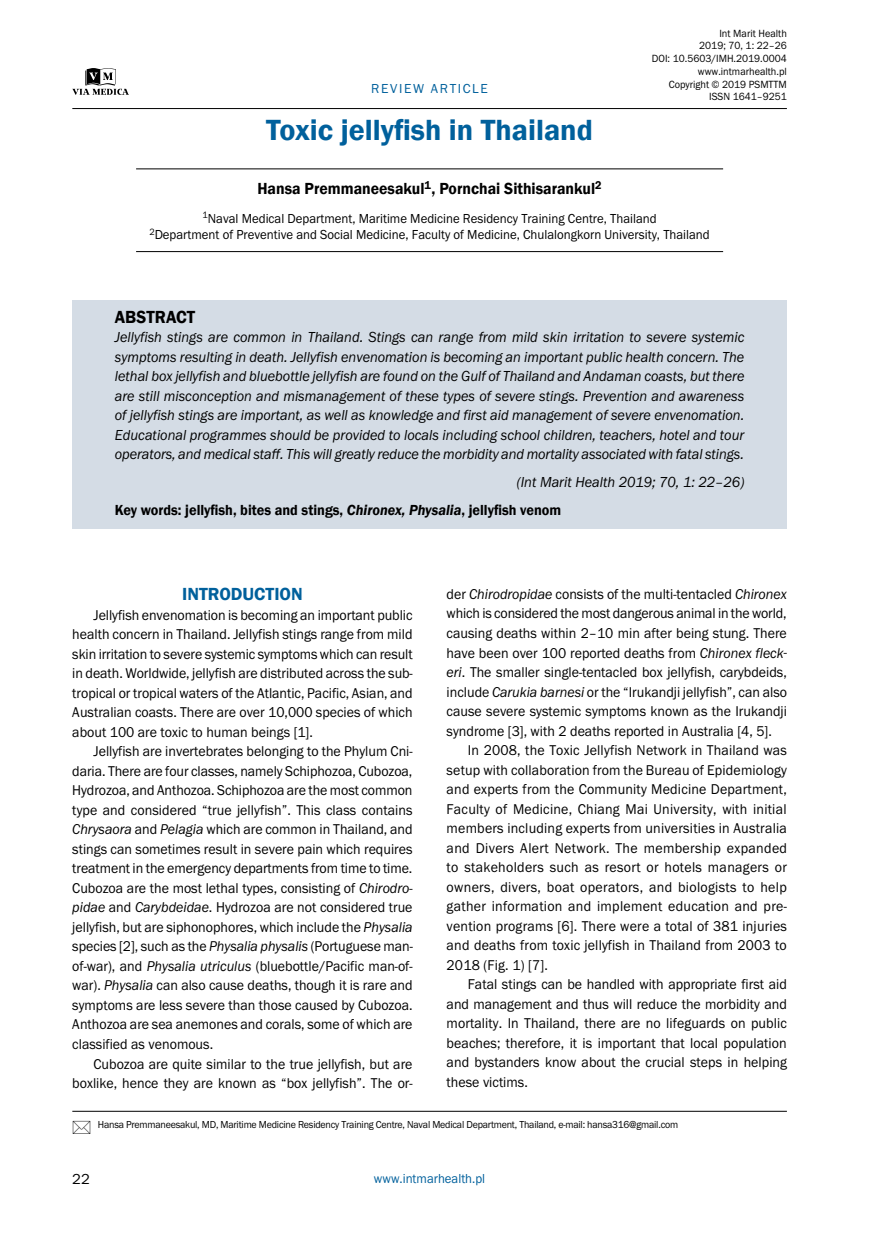
<style>
.page{position:relative;width:872px;height:1234px;background:#fff}
.page>*{position:absolute;margin:0;border:0;box-sizing:border-box;transform-origin:0 0}
.t1{font:600 30px "Franklin Gothic";color:#00609c}
.t2{font:600 18px "Franklin Gothic";color:#00609c}
.t3{font:600 18px "Franklin Gothic";color:#000;scale:.95 1}
.t4{font:600 16.5px "Franklin Gothic";color:#000;scale:.95 1}
.t5{font:italic 15px/19.5px "Franklin Got Itc TEE";letter-spacing:-.005em;color:#000;text-align:justify;scale:.95 1}
.t6{font:600 15px "Franklin Gothic";color:#000;scale:.95 1}
.t7{font:15px "Franklin Got Itc TEE";color:#000}
.t8{font:14.7px/19.5px "Franklin Got Itc TEE";color:#000;text-align:justify;scale:.95 1}
.t9{font:13.5px/16.2px "Franklin Got Itc TEE";color:#000;text-align:center;scale:.95 1}
.t10{font:13.5px "Franklin Got Itc TEE";color:#00609c;scale:.95 1}
.t11{font:13.5px "Franklin Got Itc TEE";letter-spacing:.12em;color:#00609c}
.t12{font:10.8px/12.8px "Franklin Got Itc TEE";color:#000;text-align:right;scale:.95 1}
.t13{font:10.5px "Franklin Got Itc TEE";letter-spacing:-.02em;color:#000;scale:.95 1}
.s1{font-style:italic}
</style>
<div class="page">
<hr style="left:72px;top:108px;width:715px;height:1px;background:#000">
<svg style="left:72px;top:68px;width:57px;height:27px"></svg>
<hr style="left:72px;top:1110px;width:715px;height:1px;background:#000">
<div style="left:72px;top:300px;width:715px;height:229px;background:#d4dce5"></div>
<hr style="left:136px;top:168px;width:587px;height:1px;background:#000">
<hr style="left:136px;top:251px;width:587px;height:1px;background:#000">
<p class="t11" style="left:371px;top:81px;width:117px">revi ew ARTICLE</p>
<p class="t12" style="left:652px;top:27px;width:144px">Int Marit Health<br>2019; 70, 1: 22–26<br>DOI: 10.5603/IMH.2019.0004 www.intmarhealth.pl<br>Copyright © 2019 PSMTTM<br>ISSN 1641–9251</p>
<h1 class="t1" style="left:266px;top:112px;width:328px">Toxic jellyfish in Thailand</h1>
<p class="t4" style="left:257px;top:178px;width:364px">Hansa Premmaneesakul<sup>1</sup>, Pornchai Sithisarankul<sup>2</sup></p>
<p class="t9" style="left:149px;top:210px;width:591px"><sup>1</sup>Naval Medical Department, Maritime Medicine Residency Training Centre, Thailand<br><sup>2</sup>Department of Preventive and Social Medicine, Faculty of Medicine, Chulalongkorn University, Thailand</p>
<p class="t3" style="left:115px;top:305px;width:84px">Abstract</p>
<p class="t5" style="left:115px;top:327px;width:664px">Jellyfish stings are common in Thailand. Stings can range from mild skin irritation to severe systemic symptoms resulting in death. Jellyfish envenomation is becoming an important public health concern. The lethal box jellyfish and bluebottle jellyfish are found on the Gulf of Thailand and Andaman coasts, but there are still misconception and mismanagement of these types of severe stings. Prevention and awareness of jellyfish stings are important, as well as knowledge and first aid management of severe envenomation.<br>Educational programmes should be provided to locals including school children, teachers, hotel and tour operators, and medical staff. This will greatly reduce the morbidity and mortality associated with fatal stings.</p>
<p class="t5" style="left:517px;top:472px;width:241px">(Int Marit Health 2019; 70, 1: 22–26)</p>
<p class="t6" style="left:115px;top:500px;width:471px">Key words: jellyfish, bites and stings, <span class="s1">Chironex, Physalia</span>, jellyfish venom</p>
<p class="t2" style="left:182px;top:583px;width:122px">INTRODUCTION</p>
<p class="t8" style="left:72px;top:605px;width:360px;text-indent:21px">Jellyfish envenomation is becoming an important public health concern in Thailand. Jellyfish stings range from mild skin irritation to severe systemic symptoms which can result in death. Worldwide, jellyfish are distributed across the sub&shy;tropical or tropical waters of the Atlantic, Pacific, Asian, and Australian coasts. There are over 10,000 species of which about 100 are toxic to human beings [1].</p>
<p class="t8" style="left:72px;top:741px;width:360px;text-indent:21px">Jellyfish are invertebrates belonging to the Phylum Cni&shy;daria. There are four classes, namely Schiphozoa, Cubozoa, Hydrozoa, and Anthozoa. Schiphozoa are the most common type and considered “true jellyfish”. This class contains <span class="s1">Chrysaora</span> and <span class="s1">Pelagia</span> which are common in Thailand, and stings can sometimes result in severe pain which requires treatment in the emergency departments from time to time.<br>Cubozoa are the most lethal types, consisting of <span class="s1">Chirodro&shy;pidae</span> and <span class="s1">Carybdeidae</span>. Hydrozoa are not considered true jellyfish, but are siphonophores, which include the <span class="s1">Physalia </span>species [2], such as the <span class="s1">Physalia physalis</span> (Portuguese man&shy;of-war), and <span class="s1">Physalia utriculus</span> (bluebottle/Pacific man-of&shy;war). <span class="s1">Physalia</span> can also cause deaths, though it is rare and symptoms are less severe than those caused by Cubozoa.<br>Anthozoa are sea anemones and corals, some of which are classified as venomous.</p>
<p class="t8" style="left:72px;top:1053px;width:360px;text-align:right">Cubozoa are quite similar to the true jellyfish, but are boxlike, hence they are known as “box jellyfish”. The or-</p>
<p class="t8" style="left:446px;top:584px;width:360px">der <span class="s1">Chirodropidae</span> consists of the multi-tentacled <span class="s1">Chironex </span>which is considered the most dangerous animal in the world, causing deaths within 2–10 min after being stung. There have been over 100 reported deaths from <span class="s1">Chironex fleck&shy;eri</span>. The smaller single-tentacled box jellyfish, carybdeids, include <span class="s1">Carukia barnesi</span> or the “Irukandji jellyfish”, can also cause severe systemic symptoms known as the Irukandji syndrome [3], with 2 deaths reported in Australia [4, 5].</p>
<p class="t8" style="left:446px;top:740px;width:360px;text-indent:21px">In 2008, the Toxic Jellyfish Network in Thailand was setup with collaboration from the Bureau of Epidemiology and experts from the Community Medicine Department, Faculty of Medicine, Chiang Mai University, with initial members including experts from universities in Australia and Divers Alert Network. The membership expanded to stakeholders such as resort or hotels managers or owners, divers, boat operators, and biologists to help gather information and implement education and pre&shy;vention programs [6]. There were a total of 381 injuries and deaths from toxic jellyfish in Thailand from 2003 to 2018 (Fig. 1) [7].</p>
<p class="t8" style="left:446px;top:974px;width:360px;text-indent:21px">Fatal stings can be handled with appropriate first aid and management and thus will reduce the morbidity and mortality. In Thailand, there are no lifeguards on public beaches; therefore, it is important that local population and bystanders know about the crucial steps in helping these victims.</p>
<p class="t13" style="left:98px;top:1118px;width:612px">Hansa Premmaneesakul, MD, Maritime Medicine Residency Training Centre, Naval Medical Department, Thailand, e-mail: hansa316@gmail.com</p>
<p class="t7" style="left:72px;top:1170px;width:19px">22</p>
<p class="t10" style="left:374px;top:1170px;width:119px">www.intmarhealth.pl</p>
</div>
